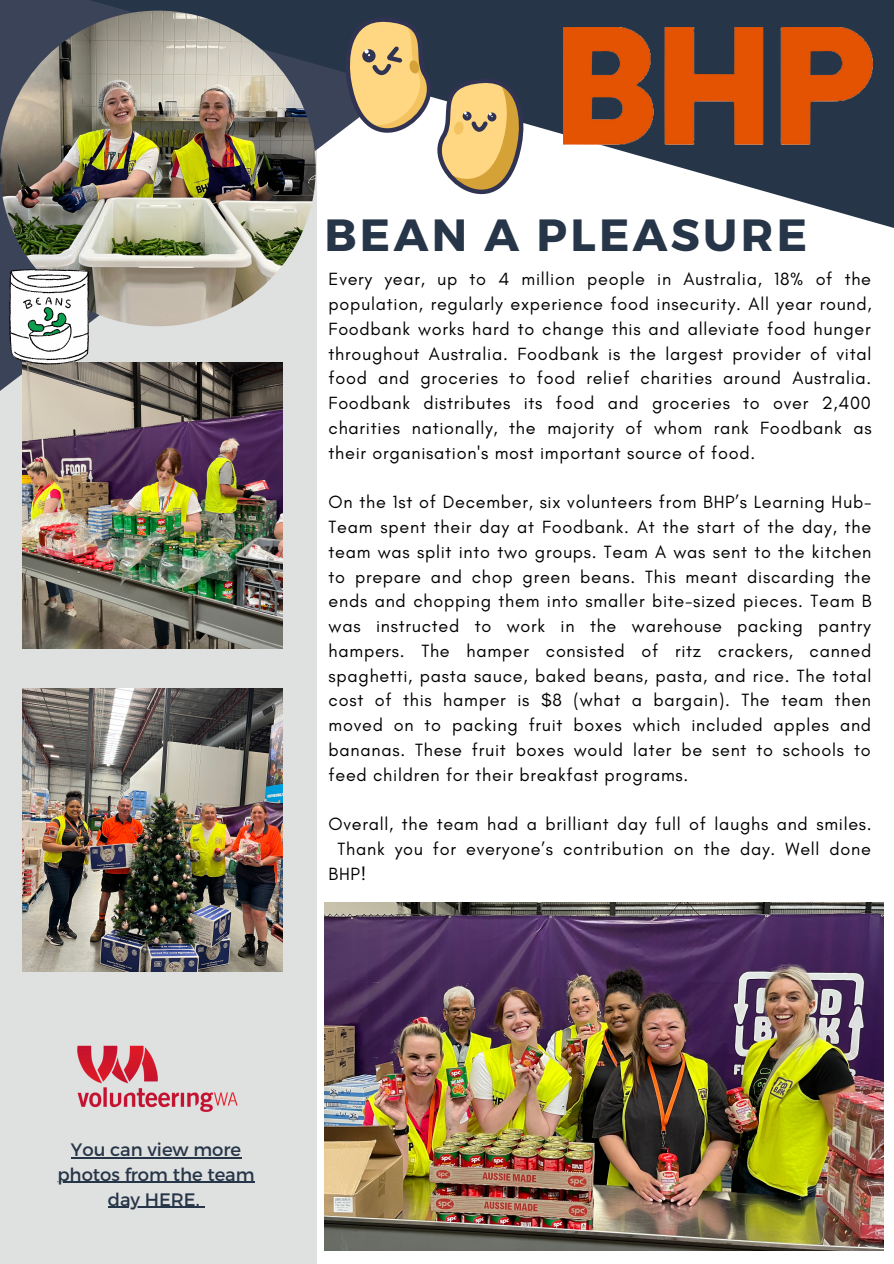
<style>
.page{position:relative;width:894px;height:1264px;background:#fff}
.page>*{position:absolute;margin:0;border:0;box-sizing:border-box;transform-origin:0 0}
.t1{font:700 45px "Montserrat";letter-spacing:.075em;color:#263547}
.t2{font:18px/24.8px "Glacial Indifference";letter-spacing:.04em;color:#000;text-align:justify}
.t3{font:18px/24.8px "Montserrat";color:#263547;text-align:center}
</style>
<div class="page">
<div style="left:0;top:45px;width:316px;height:1218px;background:#dfe0e0"></div>
<svg style="left:0;top:269px;width:317px;height:210px"></svg>
<svg style="left:0;top:0;width:893px;height:269px"></svg>
<img style="left:563px;top:28px;width:308px;height:117px">
<img style="left:0;top:11px;width:315px;height:315px;border-radius:50%">
<img style="left:77px;top:1045px;width:161px;height:67px">
<img style="left:23px;top:363px;width:260px;height:286px">
<img style="left:23px;top:688px;width:260px;height:283px">
<img style="left:324px;top:902px;width:559px;height:348px">
<svg style="left:344px;top:17px;width:180px;height:191px"></svg>
<svg style="left:9px;top:269px;width:80px;height:95px;background:#c9cfcc"></svg>
<hr style="left:71px;top:1157px;width:170px;height:1px;background:#263547">
<hr style="left:57px;top:1181px;width:197px;height:1px;background:#263547">
<hr style="left:108px;top:1206px;width:92px;height:1px;background:#263547">
<h1 class="t1" style="left:324px;top:206px;width:484px">BEAN A PLEASURE</h1>
<p class="t2" style="left:328px;top:266px;width:544px">Every year, up to 4 million people in Australia, 18% of the population, regularly experience food insecurity. All year round, Foodbank works hard to change this and alleviate food hunger throughout Australia. Foodbank is the largest provider of vital food and groceries to food relief charities around Australia.<br>Foodbank distributes its food and groceries to over 2,400 charities nationally, the majority of whom rank Foodbank as their organisation's most important source of food.</p>
<p class="t2" style="left:328px;top:489px;width:544px">On the 1st of December, six volunteers from BHP’s Learning Hub-Team spent their day at Foodbank. At the start of the day, the team was split into two groups. Team A was sent to the kitchen to prepare and chop green beans. This meant discarding the ends and chopping them into smaller bite-sized pieces. Team B was instructed to work in the warehouse packing pantry hampers. The hamper consisted of ritz crackers, canned spaghetti, pasta sauce, baked beans, pasta, and rice. The total cost of this hamper is $8 (what a bargain). The team then moved on to packing fruit boxes which included apples and bananas. These fruit boxes would later be sent to schools to feed children for their breakfast programs.</p>
<p class="t2" style="left:328px;top:811px;width:544px">Overall, the team had a brilliant day full of laughs and smiles.</p>
<p class="t2" style="left:337px;top:836px;width:534px">Thank you for everyone’s contribution on the day. Well done</p>
<p class="t2" style="left:328px;top:861px;width:39px">BHP!</p>
<p class="t3" style="left:57px;top:1136px;width:199px">You can view more photos from the team day HERE.</p>
</div>
